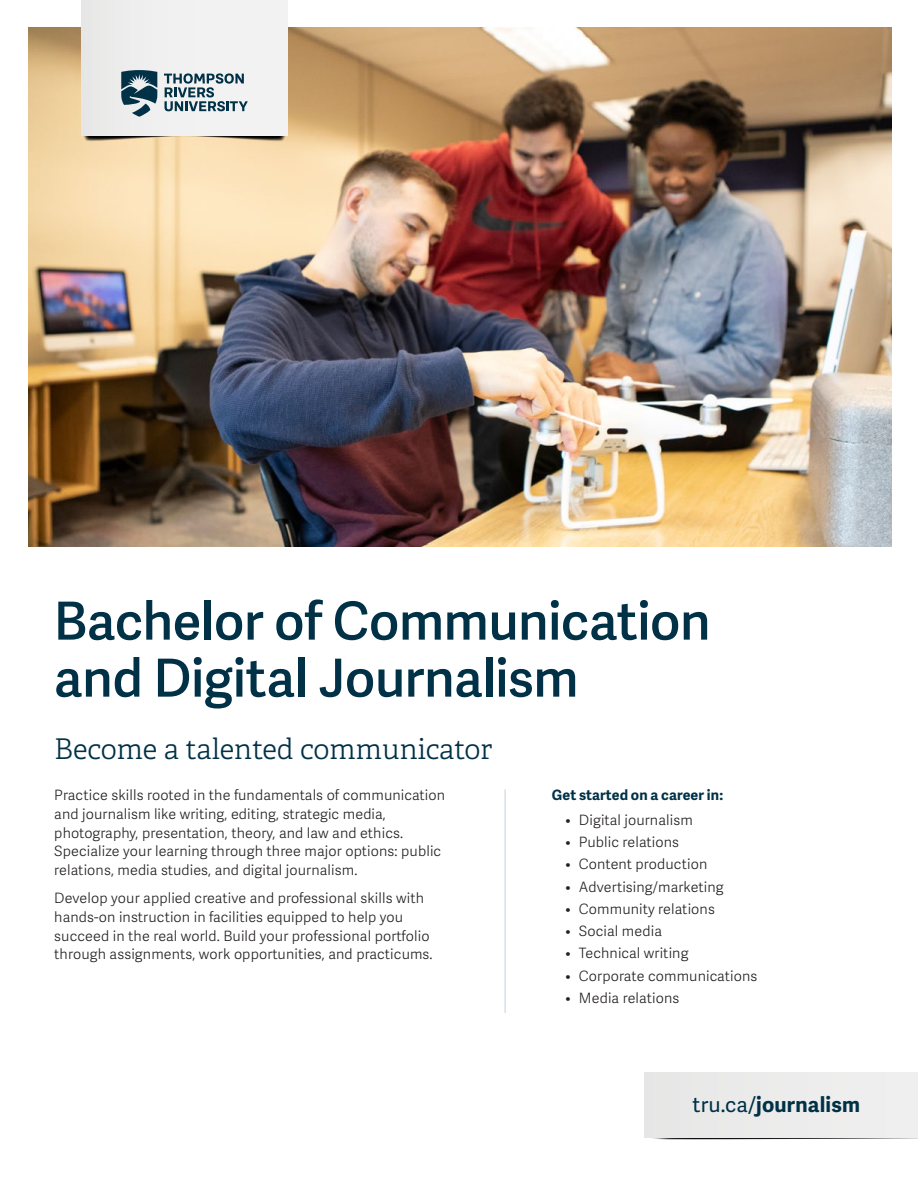
<style>
.page{position:relative;width:918px;height:1188px;background:#fff}
.page>*{position:absolute;margin:0;border:0;box-sizing:border-box;transform-origin:0 0}
.t1{font:600 52.5px/57px "Adelle Sans";letter-spacing:-.01em;color:#003146}
.t2{font:300 28.5px "Adelle";letter-spacing:-.005em;color:#003146}
.t3{font:700 21px "Adelle Sans";letter-spacing:.01em;color:#003146}
.t4{font:300 14.25px/18.8px "Adelle Sans";letter-spacing:.01em;color:#231f20}
.t5{font:700 14.25px "Adelle Sans";letter-spacing:.01em;color:#003146}
.s1{font-weight:400}
</style>
<div class="page">
<img style="left:28px;top:27px;width:863px;height:519px">
<svg style="left:644px;top:1137px;width:274px;height:3px"></svg>
<div style="left:644px;top:1072px;width:274px;height:65px;background:#ececeb"></div>
<svg style="left:82px;top:135px;width:205px;height:7px"></svg>
<div style="left:82px;top:0;width:205px;height:135px;background:#f1f1f1"></div>
<svg style="left:121px;top:70px;width:36px;height:47px"></svg>
<svg style="left:164px;top:73px;width:84px;height:38px"></svg>
<hr style="left:504px;top:789px;width:2px;height:224px;background:#d9e0e7">
<h1 class="t1" style="left:54px;top:590px;width:658px">Bachelor of Communication and Digital Journalism</h1>
<h2 class="t2" style="left:54px;top:732px;width:440px">Become a talented communicator</h2>
<p class="t4" style="left:54px;top:785px;width:392px">Practice skills rooted in the fundamentals of communication and journalism like writing, editing, strategic media, photography, presentation, theory, and law and ethics.<br>Specialize your learning through three major options: public relations, media studies, and digital journalism.</p>
<p class="t4" style="left:54px;top:888px;width:380px">Develop your applied creative and professional skills with hands-on instruction in facilities equipped to help you succeed in the real world. Build your professional portfolio through assignments, work opportunities, and practicums.</p>
<p class="t5" style="left:552px;top:785px;width:173px">Get started on a career in:</p>
<p class="t4" style="left:565px;top:810px;width:129px">• Digital journalism</p>
<p class="t4" style="left:565px;top:832px;width:115px">• Public relations</p>
<p class="t4" style="left:565px;top:855px;width:143px">• Content production</p>
<p class="t4" style="left:565px;top:877px;width:160px">• Advertising/marketing</p>
<p class="t4" style="left:565px;top:899px;width:151px">• Community relations</p>
<p class="t4" style="left:565px;top:921px;width:98px">• Social media</p>
<p class="t4" style="left:565px;top:944px;width:125px">• Technical writing</p>
<p class="t4" style="left:565px;top:966px;width:193px">• Corporate communications</p>
<p class="t4" style="left:565px;top:988px;width:115px">• Media relations</p>
<h3 class="t3" style="left:693px;top:1089px;width:169px"><span class="s1">tru.ca/</span>journalism</h3>
</div>
